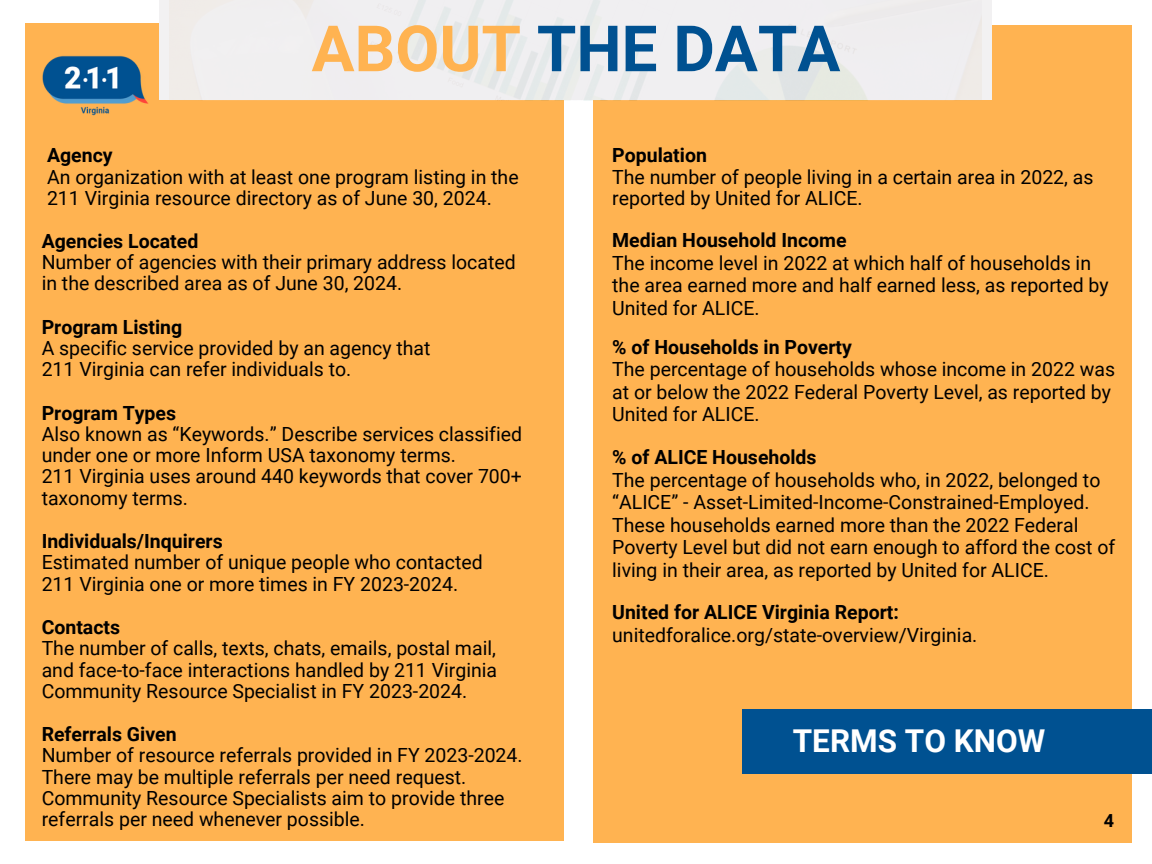
<style>
.page{position:relative;width:1152px;height:864px;background:#fff}
.page>*{position:absolute;margin:0;border:0;box-sizing:border-box;transform-origin:0 0}
.t1{font:700 63.9px "Roboto";color:#005191}
.t2{font:700 31.5px "Roboto";color:#fff}
.t3{font:19.5px/21.3px "Roboto";color:#000}
.t4{font:700 19.5px "Roboto";color:#000}
.t5{font:700 18px "Roboto";color:#000}
.s1{color:#ffb351}
</style>
<div class="page">
<div style="left:25px;top:23px;width:538px;height:818px;background:#ffb351"></div>
<div style="left:593px;top:25px;width:538px;height:818px;background:#ffb351"></div>
<div style="left:160px;top:0;width:832px;height:100px;background:#f2f1f2"></div>
<img style="left:42px;top:55px;width:107px;height:61px">
<div style="left:742px;top:710px;width:410px;height:64px;background:#005191"></div>
<p class="t1" style="left:312px;top:12px;width:530px"><span class="s1">ABOUT</span> THE DATA</p>
<p class="t4" style="left:47px;top:144px;width:67px">Agency</p>
<p class="t3" style="left:47px;top:166px;width:473px">An organization with at least one program listing in the<br>211 Virginia resource directory as of June 30, 2024.</p>
<h1 class="t4" style="left:42px;top:230px;width:158px">Agencies Located</h1>
<h2 class="t3" style="left:42px;top:252px;width:476px">Number of agencies with their primary address located in the described area as of June 30, 2024.</h2>
<p class="t4" style="left:42px;top:316px;width:142px">Program Listing</p>
<p class="t3" style="left:42px;top:338px;width:390px">A specific service provided by an agency that</p>
<p class="t3" style="left:42px;top:359px;width:311px">211 Virginia can refer individuals to.</p>
<p class="t4" style="left:42px;top:402px;width:136px">Program Types</p>
<p class="t3" style="left:42px;top:424px;width:482px">Also known as “Keywords.” Describe services classified under one or more Inform USA taxonomy terms.</p>
<p class="t3" style="left:42px;top:466px;width:482px">211 Virginia uses around 440 keywords that cover 700+ taxonomy terms.</p>
<p class="t4" style="left:42px;top:530px;width:183px">Individuals/Inquirers</p>
<p class="t3" style="left:42px;top:552px;width:443px">Estimated number of unique people who contacted</p>
<p class="t3" style="left:42px;top:573px;width:418px">211 Virginia one or more times in FY 2023-2024.</p>
<p class="t4" style="left:42px;top:616px;width:80px">Contacts</p>
<p class="t3" style="left:42px;top:638px;width:457px;text-align:justify">The number of calls, texts, chats, emails, postal mail, and face-to-face interactions handled by 211 Virginia Community Resource Specialist in FY 2023-2024.</p>
<p class="t4" style="left:42px;top:723px;width:136px">Referrals Given</p>
<p class="t3" style="left:42px;top:745px;width:482px">Number of resource referrals provided in FY 2023-2024.<br>There may be multiple referrals per need request.<br>Community Resource Specialists aim to provide three referrals per need whenever possible.</p>
<p class="t4" style="left:612px;top:144px;width:96px">Population</p>
<p class="t3" style="left:612px;top:166px;width:483px">The number of people living in a certain area in 2022, as reported by United for ALICE.</p>
<p class="t4" style="left:612px;top:229px;width:236px">Median Household Income</p>
<p class="t3" style="left:612px;top:252px;width:498px;line-height:22.5px">The income level in 2022 at which half of households in the area earned more and half earned less, as reported by<br>United for ALICE.</p>
<p class="t4" style="left:612px;top:336px;width:241px">% of Households in Poverty</p>
<p class="t3" style="left:612px;top:359px;width:504px;line-height:22.5px">The percentage of households whose income in 2022 was at or below the 2022 Federal Poverty Level, as reported by<br>United for ALICE.</p>
<p class="t4" style="left:612px;top:446px;width:206px">% of ALICE Households</p>
<p class="t3" style="left:612px;top:469px;width:505px;line-height:22.5px">The percentage of households who, in 2022, belonged to “ALICE” - Asset-Limited-Income-Constrained-Employed.<br>These households earned more than the 2022 Federal Poverty Level but did not earn enough to afford the cost of living in their area, as reported by United for ALICE.</p>
<p class="t4" style="left:612px;top:601px;width:288px">United for ALICE Virginia Report:</p>
<p class="t3" style="left:612px;top:625px;width:367px">unitedforalice.org/state-overview/Virginia.</p>
<p class="t2" style="left:793px;top:723px;width:254px">TERMS TO KNOW</p>
<p class="t5" style="left:1104px;top:811px;width:12px">4</p>
</div>
